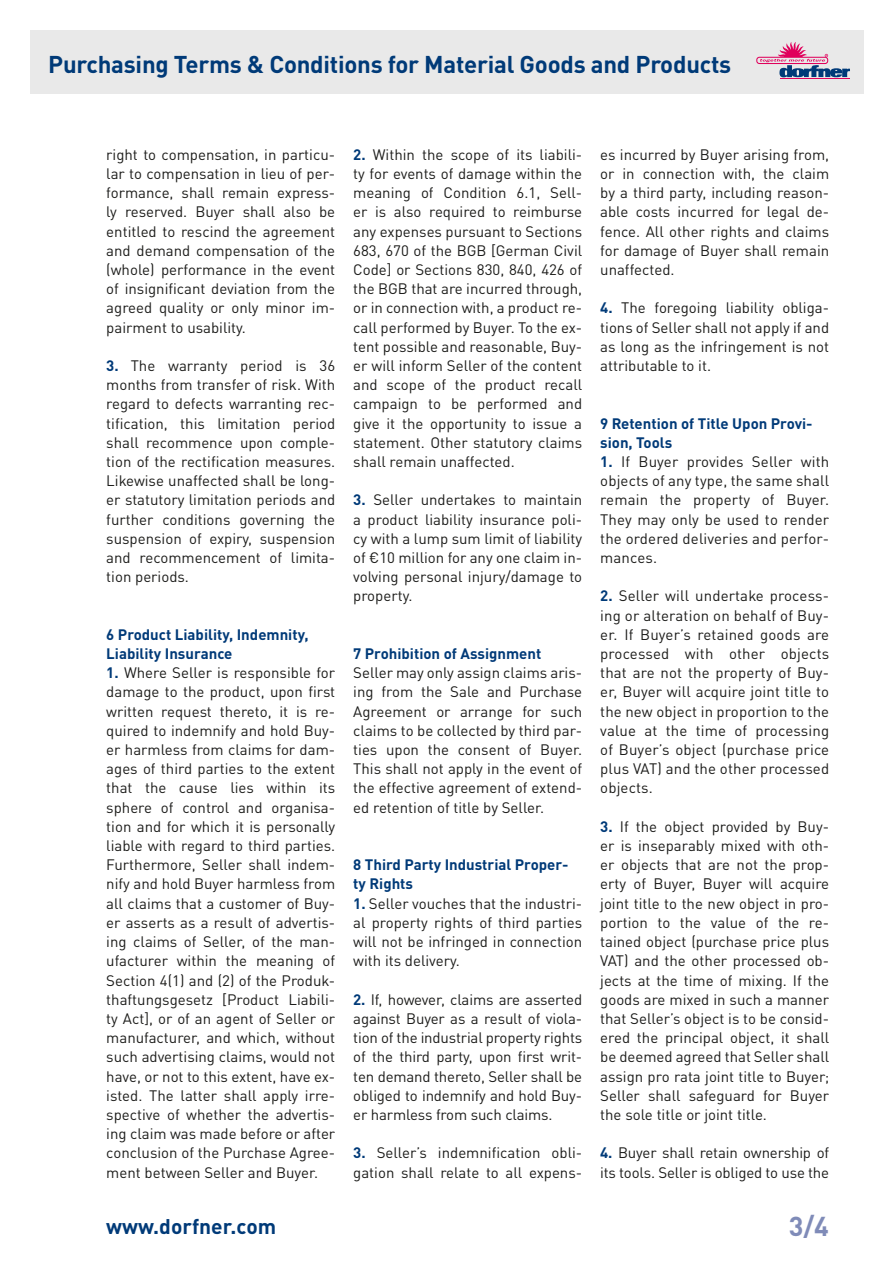
<style>
.page{position:relative;width:893px;height:1263px;background:#fff}
.page>*{position:absolute;margin:0;border:0;box-sizing:border-box;transform-origin:0 0}
.t1{font:700 27px "DINOT";color:#7f8bb8}
.t2{font:700 24px "DINOT";letter-spacing:-.01em;color:#003a78}
.t3{font:700 21px "DINOT";color:#003a78}
.t4{font:15px/19.2px "DINOT";color:#1d1d1b;text-align:justify}
.t5{font:700 15px/19.2px "DINOT";color:#003a78}
.s1{font-weight:700;color:#003a78}
</style>
<div class="page">
<div style="left:30px;top:30px;width:833px;height:64px;background:#e9e9e9"></div>
<hr style="left:780px;top:78px;width:70px;height:1px;background:#e0005b">
<svg style="left:756px;top:42px;width:94px;height:35px"></svg>
<h2 class="t2" style="left:48px;top:48px;width:684px">Purchasing Terms &amp; Conditions for Material Goods and Products</h2>
<p class="t4" style="left:106px;top:145px;width:230px">right to compensation, in particu&shy;lar to compensation in lieu of per&shy;formance, shall remain express&shy;ly reserved. Buyer shall also be entitled to rescind the agreement and demand compensation of the (whole) performance in the event of insignificant deviation from the agreed quality or only minor im&shy;pairment to usability.</p>
<p class="t4" style="left:106px;top:356px;width:230px"><span class="s1">3.</span> The warranty period is 36 months from transfer of risk. With regard to defects warranting rec&shy;tification, this limitation period shall recommence upon comple&shy;tion of the rectification measures.<br>Likewise unaffected shall be long&shy;er statutory limitation periods and further conditions governing the suspension of expiry, suspension and recommencement of limita&shy;tion periods.</p>
<p class="t5" style="left:106px;top:624px;width:204px">6 Product Liability, Indemnity,<br>Liability Insurance</p>
<p class="t4" style="left:106px;top:663px;width:230px"><span class="s1">1.</span> Where Seller is responsible for damage to the product, upon first written request thereto, it is re&shy;quired to indemnify and hold Buy&shy;er harmless from claims for dam&shy;ages of third parties to the extent that the cause lies within its sphere of control and organisa&shy;tion and for which it is personally liable with regard to third parties.<br>Furthermore, Seller shall indem&shy;nify and hold Buyer harmless from all claims that a customer of Buy&shy;er asserts as a result of advertis&shy;ing claims of Seller, of the man&shy;ufacturer within the meaning of Section 4(1) and (2) of the Produk&shy;thaftungsgesetz [Product Liabili&shy;ty Act], or of an agent of Seller or manufacturer, and which, without such advertising claims, would not have, or not to this extent, have ex&shy;isted. The latter shall apply irre&shy;spective of whether the advertis&shy;ing claim was made before or after conclusion of the Purchase Agree&shy;ment between Seller and Buyer.</p>
<p class="t4" style="left:353px;top:145px;width:230px"><span class="s1">2.</span> Within the scope of its liabili&shy;ty for events of damage within the meaning of Condition 6.1, Sell&shy;er is also required to reimburse any expenses pursuant to Sections 683, 670 of the BGB [German Civil Code] or Sections 830, 840, 426 of the BGB that are incurred through, or in connection with, a product re&shy;call performed by Buyer. To the ex&shy;tent possible and reasonable, Buy&shy;er will inform Seller of the content and scope of the product recall campaign to be performed and give it the opportunity to issue a statement. Other statutory claims shall remain unaffected.</p>
<p class="t4" style="left:353px;top:490px;width:230px"><span class="s1">3.</span> Seller undertakes to maintain a product liability insurance poli&shy;cy with a lump sum limit of liability of €10 million for any one claim in&shy;volving personal injury/damage to property.</p>
<p class="t5" style="left:353px;top:644px;width:189px">7 Prohibition of Assignment</p>
<p class="t4" style="left:353px;top:663px;width:230px">Seller may only assign claims aris&shy;ing from the Sale and Purchase Agreement or arrange for such claims to be collected by third par&shy;ties upon the consent of Buyer.<br>This shall not apply in the event of the effective agreement of extend&shy;ed retention of title by Seller.</p>
<p class="t5" style="left:353px;top:855px;width:217px">8 Third Party Industrial Proper&shy;ty Rights</p>
<p class="t4" style="left:353px;top:893px;width:230px"><span class="s1">1.</span> Seller vouches that the industri&shy;al property rights of third parties will not be infringed in connection with its delivery.</p>
<p class="t4" style="left:353px;top:989px;width:230px"><span class="s1">2.</span> If, however, claims are asserted against Buyer as a result of viola&shy;tion of the industrial property rights of the third party, upon first writ&shy;ten demand thereto, Seller shall be obliged to indemnify and hold Buy&shy;er harmless from such claims.</p>
<p class="t4" style="left:353px;top:1143px;width:230px"><span class="s1">3.</span> Seller’s indemnification obli&shy;gation shall relate to all expens-</p>
<p class="t4" style="left:600px;top:145px;width:230px">es incurred by Buyer arising from, or in connection with, the claim by a third party, including reason&shy;able costs incurred for legal de&shy;fence. All other rights and claims for damage of Buyer shall remain unaffected.</p>
<p class="t4" style="left:600px;top:298px;width:230px"><span class="s1">4.</span> The foregoing liability obliga&shy;tions of Seller shall not apply if and as long as the infringement is not attributable to it.</p>
<p class="t5" style="left:600px;top:413px;width:214px">9 Retention of Title Upon Provi&shy;sion, Tools</p>
<p class="t4" style="left:600px;top:452px;width:230px"><span class="s1">1.</span> If Buyer provides Seller with objects of any type, the same shall remain the property of Buyer.<br>They may only be used to render the ordered deliveries and perfor&shy;mances.</p>
<p class="t4" style="left:600px;top:586px;width:230px"><span class="s1">2.</span> Seller will undertake process&shy;ing or alteration on behalf of Buy&shy;er. If Buyer’s retained goods are processed with other objects that are not the property of Buy&shy;er, Buyer will acquire joint title to the new object in proportion to the value at the time of processing of Buyer’s object (purchase price plus VAT) and the other processed objects.</p>
<p class="t4" style="left:600px;top:817px;width:230px"><span class="s1">3.</span> If the object provided by Buy&shy;er is inseparably mixed with oth&shy;er objects that are not the prop&shy;erty of Buyer, Buyer will acquire joint title to the new object in pro&shy;portion to the value of the re&shy;tained object (purchase price plus VAT) and the other processed ob&shy;jects at the time of mixing. If the goods are mixed in such a manner that Seller’s object is to be consid&shy;ered the principal object, it shall be deemed agreed that Seller shall assign pro rata joint title to Buyer; Seller shall safeguard for Buyer the sole title or joint title.</p>
<p class="t4" style="left:600px;top:1143px;width:230px"><span class="s1">4.</span> Buyer shall retain ownership of its tools. Seller is obliged to use the</p>
<h3 class="t3" style="left:106px;top:1213px;width:171px">www.dorfner.com</h3>
<h1 class="t1" style="left:789px;top:1208px;width:42px">3/4</h1>
</div>
